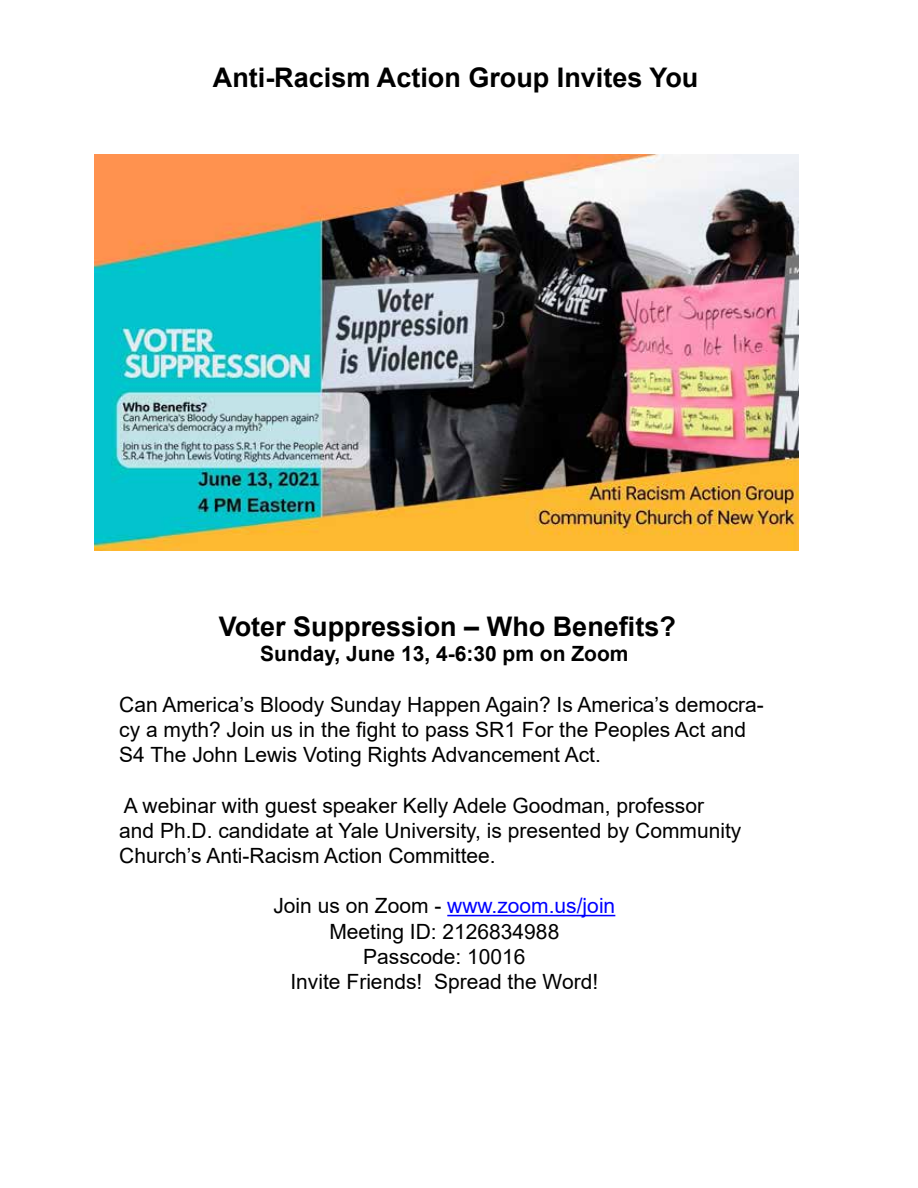
<style>
.page{position:relative;width:918px;height:1188px;background:#fff}
.page>*{position:absolute;margin:0;border:0;box-sizing:border-box;transform-origin:0 0}
.t1{font:700 27px "Arial";color:#000}
.t2{font:21px/25.2px "Arial";color:#000}
.t3{font:700 21px "Arial";color:#000}
.s1{color:#00f}
</style>
<div class="page">
<img style="left:94px;top:154px;width:705px;height:396px">
<hr style="left:447px;top:915px;width:168px;height:1px;background:#00f">
<p class="t1" style="left:213px;top:59px;width:487px">Anti-Racism Action Group Invites You</p>
<p class="t1" style="left:219px;top:608px;width:459px">Voter Suppression – Who Benefits?</p>
<p class="t3" style="left:260px;top:639px;width:370px">Sunday, June 13, 4-6:30 pm on Zoom</p>
<p class="t2" style="left:119px;top:692px;width:646px">Can America’s Bloody Sunday Happen Again? Is America’s democra&shy;cy a myth? Join us in the fight to pass SR1 For the Peoples Act and<br>S4 The John Lewis Voting Rights Advancement Act.</p>
<p class="t2" style="left:119px;top:792px;width:624px">A webinar with guest speaker Kelly Adele Goodman, professor<br>and Ph.D. candidate at Yale University, is presented by Community<br>Church’s Anti-Racism Action Committee.</p>
<p class="t2" style="left:273px;top:893px;width:343px;text-align:center">Join us on Zoom - <span class="s1">www.zoom.us/join<br></span>Meeting ID: 2126834988<br>Passcode: 10016<br>Invite Friends! Spread the Word!</p>
</div>
